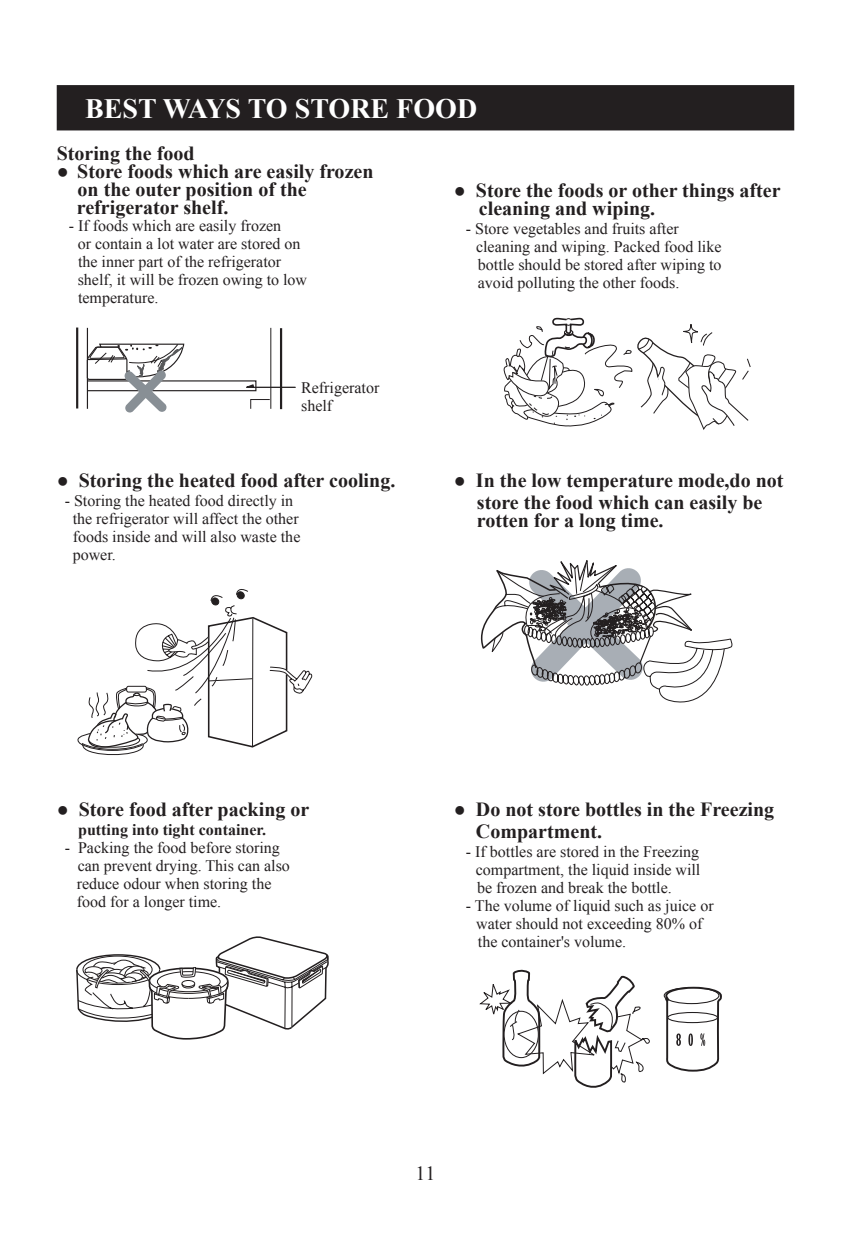
<style>
.page{position:relative;width:851px;height:1248px;background:#fff}
.page>*{position:absolute;margin:0;border:0;box-sizing:border-box;transform-origin:0 0}
.t1{font:700 28px "Times New Roman";color:#fff}
.t2{font:700 20px/18px "Times New Roman";color:#231f20}
.t3{font:20px "Times New Roman";color:#231f20}
.t4{font:16px/18px "Times New Roman";color:#231f20}
.t5{font:700 16px "Times New Roman";color:#231f20}
.s1{font-weight:400}
</style>
<div class="page">
<div style="left:57px;top:85px;width:737px;height:45px;background:#231f20"></div>
<svg style="left:76px;top:327px;width:3px;height:82px"></svg>
<svg style="left:86px;top:327px;width:210px;height:86px"></svg>
<svg style="left:503px;top:317px;width:247px;height:112px"></svg>
<svg style="left:78px;top:589px;width:235px;height:167px"></svg>
<svg style="left:76px;top:936px;width:253px;height:104px"></svg>
<svg style="left:479px;top:560px;width:254px;height:528px"></svg>
<h1 class="t1" style="left:85px;top:89px;width:393px">BEST WAYS TO STORE FOOD</h1>
<p class="t2" style="left:57px;top:144px;width:139px">Storing the food</p>
<p class="t2" style="left:77px;top:162px;width:298px;text-indent:-20px"><span class="s1">●</span> Store foods which are easily frozen on the outer position of the refrigerator shelf.</p>
<p class="t4" style="left:78px;top:216px;width:231px;text-indent:-9px">- If foods which are easily frozen<br>or contain a lot water are stored on the inner part of the refrigerator shelf, it will be frozen owing to low temperature.</p>
<p class="t2" style="left:479px;top:181px;width:303px;text-indent:-25px"><span class="s1">●</span> Store the foods or other things after cleaning and wiping.</p>
<p class="t4" style="left:476px;top:219px;width:247px;text-indent:-10px">- Store vegetables and fruits after cleaning and wiping. Packed food like bottle should be stored after wiping to avoid polluting the other foods.</p>
<p class="t4" style="left:301px;top:378px;width:80px">Refrigerator shelf</p>
<p class="t2" style="left:57px;top:471px;width:340px"><span class="s1">●</span> Storing the heated food after cooling.</p>
<p class="t4" style="left:73px;top:491px;width:229px;text-indent:-8px">- Storing the heated food directly in the refrigerator will affect the other foods inside and will also waste the power.</p>
<p class="t2" style="left:454px;top:469px;width:331px;line-height:22px;text-align:center"><span class="s1">●</span> In the low temperature mode,do not store the food which can easily be</p>
<p class="t2" style="left:477px;top:511px;width:188px">rotten for a long time.</p>
<p class="t2" style="left:57px;top:799px;width:254px"><span class="s1">●</span> Store food after packing or</p>
<p class="t5" style="left:78px;top:818px;width:189px">putting into tight container.</p>
<p class="t4" style="left:77px;top:838px;width:215px;text-indent:-12px">- Packing the food before storing can prevent drying. This can also reduce odour when storing the food for a longer time.</p>
<p class="t2" style="left:476px;top:797px;width:300px;line-height:22px;text-indent:-22px"><span class="s1">●</span> Do not store bottles in the Freezing<br>Compartment.</p>
<p class="t4" style="left:475px;top:842px;width:226px;text-align:justify;text-indent:-10px">- If bottles are stored in the Freezing compartment, the liquid inside will be frozen and break the bottle.</p>
<p class="t4" style="left:476px;top:896px;width:239px;text-indent:-10px">- The volume of liquid such as juice or water should not exceeding 80% of the container's volume.</p>
<p class="t3" style="left:415px;top:1159px;width:21px">11</p>
</div>
